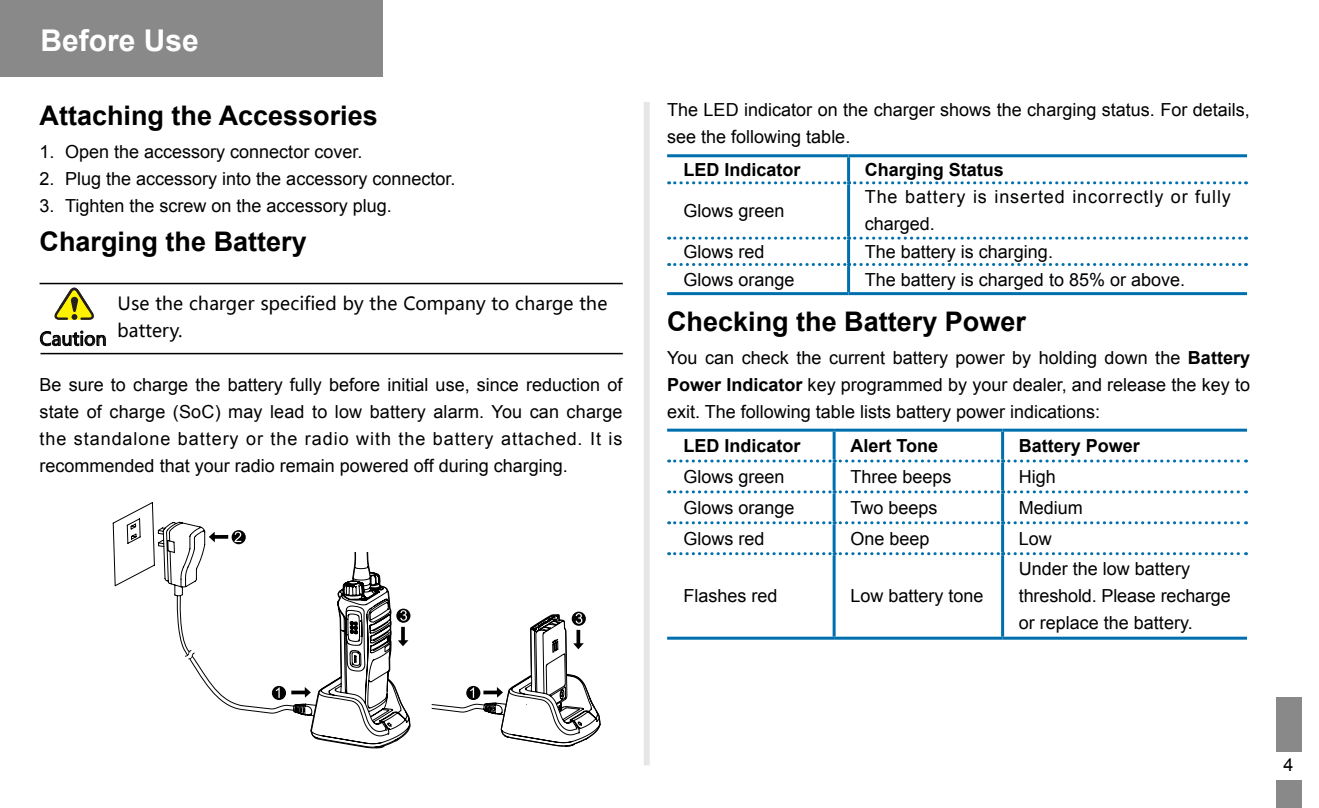
<style>
.page{position:relative;width:1319px;height:808px;background:#fff}
.page>*{position:absolute;margin:0;border:0;box-sizing:border-box;transform-origin:0 0}
.t1{font:700 30px "Arial";color:#fff}
.t2{font:700 27px "Arial";color:#000}
.t3{font:18px/27px "Arial";color:#000;text-align:justify}
.t4{font:18px/27px "Microsoft Ya Hei";color:#000}
.t5{font:700 18px "Arial";color:#000}
.t6{font:18px/27px "Arial";letter-spacing:.05em;color:#000}
.s1{font-weight:700}
</style>
<div class="page">
<div style="left:0;top:0;width:383px;height:77px;background:#898989"></div>
<div style="left:1276px;top:697px;width:25px;height:111px;background:#898989"></div>
<div style="left:1250px;top:752px;width:68px;height:27px;background:#fff"></div>
<div style="left:643px;top:102px;width:6px;height:663px;background:#e6e6e6"></div>
<svg style="left:112px;top:502px;width:298px;height:245px"></svg>
<svg style="left:431px;top:613px;width:169px;height:133px"></svg>
<hr style="left:667px;top:154px;width:181px;height:3px;background:#006fad">
<hr style="left:848px;top:154px;width:398px;height:3px;background:#006fad">
<hr style="left:847px;top:157px;width:3px;height:24px;background:#006fad">
<hr style="left:847px;top:184px;width:3px;height:53px;background:#006fad">
<hr style="left:847px;top:240px;width:3px;height:23px;background:#006fad">
<hr style="left:847px;top:266px;width:3px;height:26px;background:#006fad">
<hr style="left:667px;top:292px;width:181px;height:3px;background:#006fad">
<hr style="left:848px;top:292px;width:398px;height:3px;background:#006fad">
<svg style="left:668px;top:181px;width:578px;height:3px"></svg>
<svg style="left:668px;top:237px;width:578px;height:3px"></svg>
<svg style="left:668px;top:263px;width:578px;height:3px"></svg>
<hr style="left:667px;top:429px;width:167px;height:3px;background:#006fad">
<hr style="left:834px;top:429px;width:168px;height:3px;background:#006fad">
<hr style="left:832px;top:432px;width:3px;height:27px;background:#006fad">
<hr style="left:1002px;top:429px;width:244px;height:3px;background:#006fad">
<hr style="left:1000px;top:432px;width:3px;height:27px;background:#006fad">
<hr style="left:832px;top:462px;width:3px;height:28px;background:#006fad">
<hr style="left:1000px;top:462px;width:3px;height:28px;background:#006fad">
<hr style="left:832px;top:493px;width:3px;height:28px;background:#006fad">
<hr style="left:1000px;top:493px;width:3px;height:28px;background:#006fad">
<hr style="left:832px;top:524px;width:3px;height:28px;background:#006fad">
<hr style="left:1000px;top:524px;width:3px;height:28px;background:#006fad">
<hr style="left:832px;top:555px;width:3px;height:82px;background:#006fad">
<hr style="left:1000px;top:555px;width:3px;height:82px;background:#006fad">
<hr style="left:667px;top:637px;width:167px;height:3px;background:#006fad">
<hr style="left:834px;top:637px;width:168px;height:3px;background:#006fad">
<hr style="left:1002px;top:637px;width:244px;height:3px;background:#006fad">
<svg style="left:668px;top:459px;width:578px;height:3px"></svg>
<svg style="left:668px;top:490px;width:578px;height:3px"></svg>
<svg style="left:668px;top:521px;width:578px;height:3px"></svg>
<svg style="left:668px;top:552px;width:578px;height:3px"></svg>
<hr style="left:40px;top:283px;width:582px;height:1px;background:#000">
<hr style="left:40px;top:353px;width:582px;height:1px;background:#000">
<svg style="left:54px;top:287px;width:40px;height:33px"></svg>
<svg style="left:40px;top:331px;width:65px;height:15px"></svg>
<p class="t1" style="left:40px;top:21px;width:160px">Before Use</p>
<p class="t2" style="left:40px;top:98px;width:340px">Attaching the Accessories</p>
<p class="t3" style="left:40px;top:138px;width:324px">1. Open the accessory connector cover.</p>
<p class="t3" style="left:40px;top:165px;width:417px">2. Plug the accessory into the accessory connector.</p>
<p class="t3" style="left:40px;top:192px;width:353px">3. Tighten the screw on the accessory plug.</p>
<p class="t2" style="left:40px;top:223px;width:269px">Charging the Battery</p>
<p class="t4" style="left:118px;top:290px;width:491px">Use the charger specified by the Company to charge the battery.</p>
<p class="t3" style="left:40px;top:372px;width:584px">Be sure to charge the battery fully before initial use, since reduction of state of charge (SoC) may lead to low battery alarm. You can charge the standalone battery or the radio with the battery attached. It is recommended that your radio remain powered off during charging.</p>
<p class="t4" style="left:40px;top:325px;width:69px">Caution</p>
<p class="t3" style="left:667px;top:97px;width:584px">The LED indicator on the charger shows the charging status. For details, see the following table.</p>
<p class="t5" style="left:683px;top:158px;width:119px">LED Indicator</p>
<p class="t5" style="left:864px;top:158px;width:141px">Charging Status</p>
<p class="t3" style="left:683px;top:197px;width:103px">Glows green</p>
<p class="t6" style="left:864px;top:184px;width:367px">The battery is inserted incorrectly or fully charged.</p>
<p class="t3" style="left:683px;top:238px;width:83px">Glows red</p>
<p class="t3" style="left:864px;top:238px;width:190px">The battery is charging.</p>
<p class="t3" style="left:683px;top:266px;width:113px">Glows orange</p>
<p class="t3" style="left:864px;top:266px;width:322px">The battery is charged to 85% or above.</p>
<p class="t2" style="left:667px;top:304px;width:360px">Checking the Battery Power</p>
<p class="t3" style="left:667px;top:344px;width:584px">You can check the current battery power by holding down the <span class="s1">Battery Power Indicator</span> key programmed by your dealer, and release the key to exit. The following table lists battery power indications:</p>
<p class="t5" style="left:683px;top:434px;width:119px">LED Indicator</p>
<p class="t5" style="left:850px;top:434px;width:89px">Alert Tone</p>
<p class="t5" style="left:1018px;top:434px;width:123px">Battery Power</p>
<p class="t3" style="left:683px;top:463px;width:103px">Glows green</p>
<p class="t3" style="left:850px;top:463px;width:103px">Three beeps</p>
<p class="t3" style="left:1018px;top:463px;width:39px">High</p>
<p class="t3" style="left:683px;top:494px;width:113px">Glows orange</p>
<p class="t3" style="left:850px;top:494px;width:89px">Two beeps</p>
<p class="t3" style="left:1018px;top:494px;width:66px">Medium</p>
<p class="t3" style="left:683px;top:525px;width:83px">Glows red</p>
<p class="t3" style="left:850px;top:525px;width:81px">One beep</p>
<p class="t3" style="left:1018px;top:525px;width:35px">Low</p>
<p class="t3" style="left:683px;top:583px;width:96px">Flashes red</p>
<p class="t3" style="left:850px;top:583px;width:135px">Low battery tone</p>
<p class="t3" style="left:1018px;top:556px;width:213px;text-align:left">Under the low battery threshold. Please recharge or replace the battery.</p>
<p class="t3" style="left:1283px;top:752px;width:12px">4</p>
</div>
